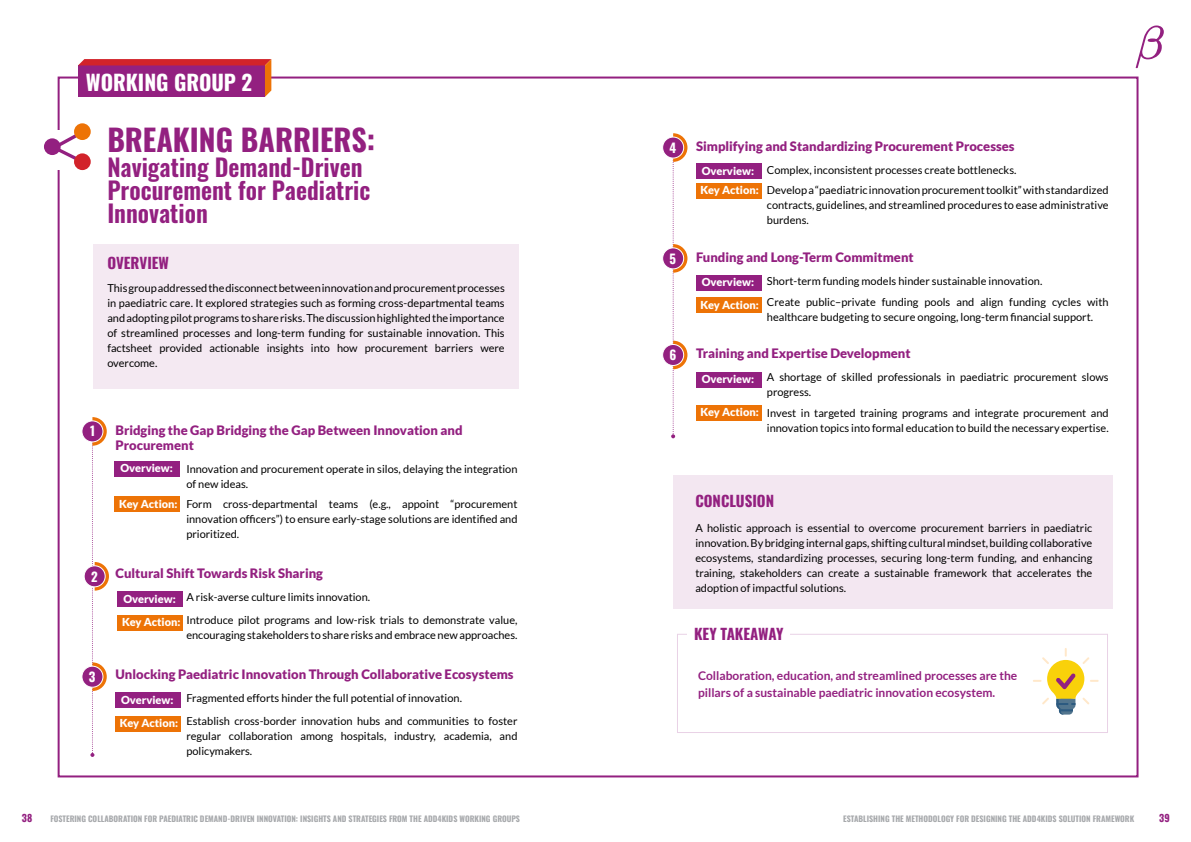
<style>
.page{position:relative;width:1191px;height:842px;background:#fff}
.page>*{position:absolute;margin:0;border:0;box-sizing:border-box;transform-origin:0 0}
.Heading_4{font:700 30px "Oswald";color:#932080}
.Heading_4-2{font:600 24px/23px "Oswald";color:#932080}
.Heading_4-3{font:700 21.2px "Oswald";color:#fff}
.Heading_5{font:700 15px "Oswald";color:#932080}
.Heading_5-2{font:900 13px/15px "Lato";color:#932080}
.Heading_1{font:700 12.8px "Oswald";color:#fff}
.Heading_5-3{font:700 12px/17px "Lato";color:#932080}
.Heading_5-4{font:11px/15px "Lato";color:#000}
.t1{font:900 11px "Lato";color:#fff}
.t2{font:700 10px "Oswald";color:#932080}
.t3{font:700 8px "Oswald";color:#a7a9ac}
</style>
<div class="page">
<svg style="left:78px;top:59px;width:193px;height:38px;background:#a0246f"></svg>
<div style="left:82px;top:421px;width:21px;height:21px;background:#932080;border-radius:50%"></div>
<div style="left:81px;top:420px;width:22px;height:22px;border:1px solid #fff;border-radius:50%"></div>
<div style="left:115px;top:461px;width:65px;height:16px;background:#932080"></div>
<div style="left:115px;top:496px;width:65px;height:16px;background:#ed7306"></div>
<div style="left:84px;top:566px;width:21px;height:21px;background:#932080;border-radius:50%"></div>
<div style="left:84px;top:565px;width:22px;height:22px;border:1px solid #fff;border-radius:50%"></div>
<svg style="left:90px;top:417px;width:19px;height:340px"></svg>
<div style="left:82px;top:666px;width:21px;height:21px;background:#932080;border-radius:50%"></div>
<div style="left:81px;top:666px;width:22px;height:22px;border:1px solid #fff;border-radius:50%"></div>
<div style="left:118px;top:591px;width:65px;height:16px;background:#932080"></div>
<div style="left:118px;top:615px;width:65px;height:15px;background:#ed7306"></div>
<div style="left:115px;top:692px;width:66px;height:16px;background:#932080"></div>
<div style="left:115px;top:716px;width:66px;height:15px;background:#ed7306"></div>
<div style="left:93px;top:244px;width:425px;height:144px;background:#f4e9f2"></div>
<div style="left:672px;top:475px;width:440px;height:133px;background:#f3e7f1"></div>
<div style="left:677px;top:634px;width:431px;height:99px;border:1px solid #e9d2e6"></div>
<div style="left:696px;top:164px;width:65px;height:15px;background:#932080"></div>
<div style="left:696px;top:183px;width:65px;height:15px;background:#ed7306"></div>
<svg style="left:662px;top:137px;width:21px;height:21px"></svg>
<div style="left:662px;top:137px;width:22px;height:22px;border:1px solid #fff;border-radius:50%"></div>
<svg style="left:662px;top:248px;width:21px;height:21px"></svg>
<div style="left:662px;top:247px;width:22px;height:22px;border:1px solid #fff;border-radius:50%"></div>
<div style="left:696px;top:275px;width:65px;height:16px;background:#932080"></div>
<div style="left:696px;top:297px;width:65px;height:16px;background:#ed7306"></div>
<div style="left:696px;top:372px;width:65px;height:16px;background:#932080"></div>
<div style="left:696px;top:405px;width:65px;height:15px;background:#ed7306"></div>
<svg style="left:671px;top:133px;width:16px;height:305px"></svg>
<div style="left:662px;top:344px;width:21px;height:21px;background:#932080;border-radius:50%"></div>
<div style="left:662px;top:344px;width:22px;height:22px;border:1px solid #fff;border-radius:50%"></div>
<svg style="left:1033px;top:648px;width:65px;height:66px"></svg>
<div style="left:687px;top:622px;width:102px;height:23px;background:#fff"></div>
<svg style="left:59px;top:134px;width:19px;height:26px"></svg>
<div style="left:74px;top:123px;width:17px;height:17px;background:#ed7306;border-radius:50%"></div>
<div style="left:74px;top:153px;width:17px;height:17px;background:#d2232a;border-radius:50%"></div>
<div style="left:44px;top:138px;width:17px;height:17px;background:#932080;border-radius:50%"></div>
<svg style="left:1135px;top:26px;width:28px;height:42px"></svg>
<p class="Heading_4-3" style="left:86px;top:71px;width:168px">WORKING GROUP 2</p>
<p class="Heading_4" style="left:107px;top:124px;width:269px">BREAKING BARRIERS:</p>
<p class="Heading_4-2" style="left:107px;top:157px;width:264px">Navigating Demand-Driven<br>Procurement for Paediatric<br>Innovation</p>
<p class="Heading_5" style="left:107px;top:255px;width:63px">OVERVIEW</p>
<p class="Heading_5-4" style="left:107px;top:281px;width:399px;text-align:justify">This group addressed the disconnect between innovation and procurement processes in paediatric care. It explored strategies such as forming cross-departmental teams and adopting pilot programs to share risks. The discussion highlighted the importance of streamlined processes and long-term funding for sustainable innovation. This factsheet provided actionable insights into how procurement barriers were overcome.</p>
<p class="Heading_1" style="left:90px;top:424px;width:6px">1</p>
<p class="Heading_1" style="left:91px;top:570px;width:8px">2</p>
<p class="Heading_1" style="left:89px;top:670px;width:8px">3</p>
<p class="Heading_5-2" style="left:115px;top:422px;width:349px">Bridging the Gap Bridging the Gap Between Innovation and<br>Procurement</p>
<p class="Heading_5-4" style="left:186px;top:461px;width:333px">Innovation and procurement operate in silos, delaying the integration of new ideas.</p>
<p class="Heading_5-4" style="left:186px;top:497px;width:333px;text-align:justify">Form cross-departmental teams (e.g., appoint “procurement innovation officers”) to ensure early-stage solutions are identified and prioritized.</p>
<p class="Heading_5-2" style="left:115px;top:565px;width:209px">Cultural Shift Towards Risk Sharing</p>
<p class="Heading_5-4" style="left:186px;top:589px;width:185px">A risk-averse culture limits innovation.</p>
<p class="Heading_5-4" style="left:186px;top:612px;width:333px">Introduce pilot programs and low-risk trials to demonstrate value, encouraging stakeholders to share risks and embrace new approaches.</p>
<p class="Heading_5-2" style="left:115px;top:666px;width:400px">Unlocking Paediatric Innovation Through Collaborative Ecosystems</p>
<p class="Heading_5-4" style="left:186px;top:690px;width:277px">Fragmented efforts hinder the full potential of innovation.</p>
<p class="Heading_5-4" style="left:186px;top:713px;width:333px;text-align:justify">Establish cross-border innovation hubs and communities to foster regular collaboration among hospitals, industry, academia, and policymakers.</p>
<p class="t1" style="left:120px;top:462px;width:54px">Overview:</p>
<p class="t1" style="left:119px;top:497px;width:60px">Key Action:</p>
<p class="t1" style="left:123px;top:592px;width:54px">Overview:</p>
<p class="t1" style="left:122px;top:616px;width:60px">Key Action:</p>
<p class="t1" style="left:121px;top:693px;width:54px">Overview:</p>
<p class="t1" style="left:120px;top:717px;width:60px">Key Action:</p>
<p class="Heading_1" style="left:669px;top:141px;width:8px">4</p>
<p class="Heading_1" style="left:669px;top:252px;width:8px">5</p>
<p class="Heading_1" style="left:669px;top:349px;width:8px">6</p>
<p class="Heading_5-2" style="left:696px;top:138px;width:320px">Simplifying and Standardizing Procurement Processes</p>
<p class="Heading_5-4" style="left:767px;top:162px;width:251px">Complex, inconsistent processes create bottlenecks.</p>
<p class="Heading_5-4" style="left:767px;top:183px;width:343px;text-align:justify">Develop a “paediatric innovation procurement toolkit” with standardized contracts, guidelines, and streamlined procedures to ease administrative burdens.</p>
<p class="Heading_5-2" style="left:696px;top:249px;width:219px">Funding and Long-Term Commitment</p>
<p class="Heading_5-4" style="left:767px;top:273px;width:277px">Short-term funding models hinder sustainable innovation.</p>
<p class="Heading_5-4" style="left:767px;top:294px;width:343px">Create public–private funding pools and align funding cycles with healthcare budgeting to secure ongoing, long-term financial support.</p>
<p class="Heading_5-2" style="left:696px;top:346px;width:216px">Training and Expertise Development</p>
<p class="Heading_5-4" style="left:767px;top:370px;width:343px">A shortage of skilled professionals in paediatric procurement slows progress.</p>
<p class="Heading_5-4" style="left:767px;top:405px;width:343px">Invest in targeted training programs and integrate procurement and innovation topics into formal education to build the necessary expertise.</p>
<p class="t1" style="left:701px;top:164px;width:54px">Overview:</p>
<p class="t1" style="left:700px;top:184px;width:60px">Key Action:</p>
<p class="t1" style="left:701px;top:276px;width:54px">Overview:</p>
<p class="t1" style="left:700px;top:298px;width:60px">Key Action:</p>
<p class="t1" style="left:701px;top:373px;width:54px">Overview:</p>
<p class="t1" style="left:700px;top:406px;width:60px">Key Action:</p>
<p class="Heading_5" style="left:695px;top:493px;width:80px">CONCLUSION</p>
<p class="Heading_5-4" style="left:695px;top:520px;width:398px;text-align:justify">A holistic approach is essential to overcome procurement barriers in paediatric innovation. By bridging internal gaps, shifting cultural mindset, building collaborative ecosystems, standardizing processes, securing long-term funding, and enhancing training, stakeholders can create a sustainable framework that accelerates the adoption of impactful solutions.</p>
<p class="Heading_5" style="left:694px;top:626px;width:91px">KEY TAKEAWAY</p>
<p class="Heading_5-3" style="left:698px;top:667px;width:321px">Collaboration, education, and streamlined processes are the pillars of a sustainable paediatric innovation ecosystem.</p>
<p class="t2" style="left:22px;top:813px;width:12px">38</p>
<p class="t3" style="left:50px;top:814px;width:471px">FOSTERING COLLABORATION FOR PAEDIATRIC DEMAND-DRIVEN INNOVATION: INSIGHTS AND STRATEGIES FROM THE ADD4KIDS WORKING GROUPS</p>
<p class="t3" style="left:843px;top:814px;width:292px">ESTABLISHING THE METHODOLOGY FOR DESIGNING THE ADD4KIDS SOLUTION FRAMEWORK</p>
<p class="t2" style="left:1159px;top:813px;width:12px">39</p>
</div>
